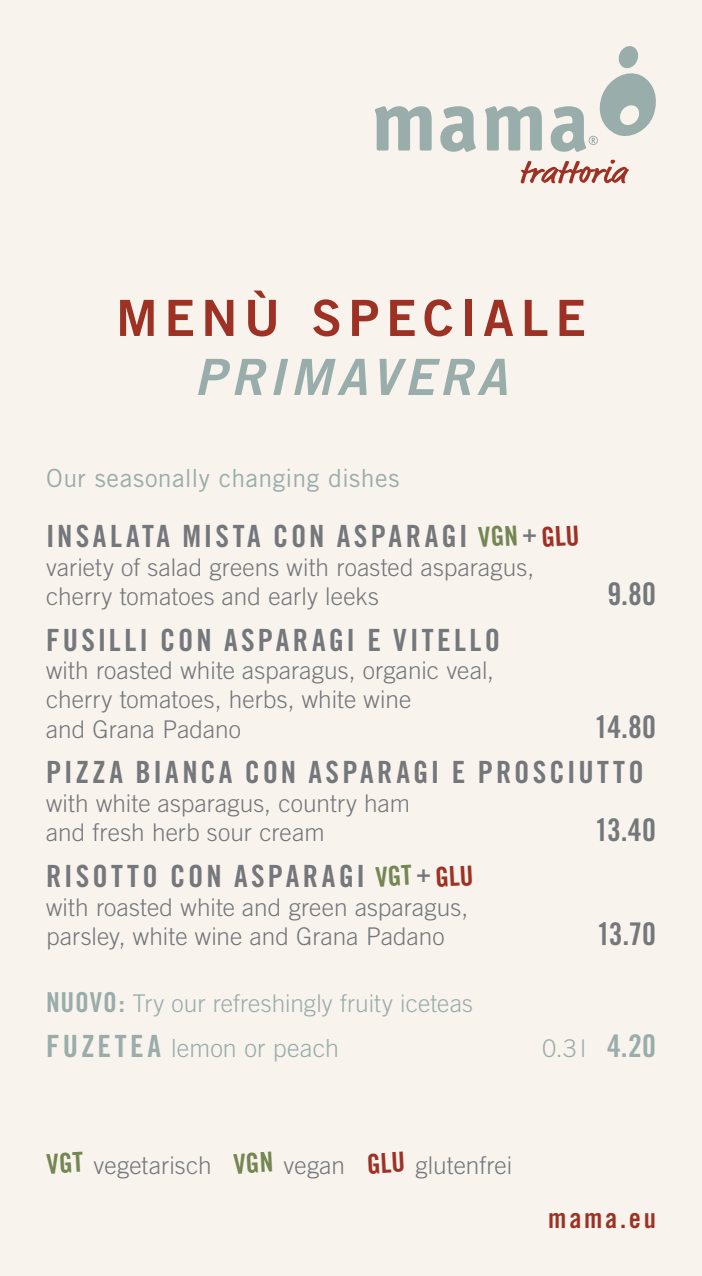
<style>
.page{position:relative;width:702px;height:1276px;background:#f9f3ed}
.page>*{position:absolute;margin:0;border:0;box-sizing:border-box;transform-origin:0 0}
.t1{font:50px "Trade Gothic Bold Two";letter-spacing:.13em;color:#9d3224}
.t2{font:italic 50px "Trade Gothic Bold Two";letter-spacing:.095em;color:#99adab}
.t3{font:31.25px "Trade Gothic Bold Cond Twenty";letter-spacing:-.01em;color:#74777b}
.t4{font:30.5px "Trade Gothic Bold Cond Twenty";letter-spacing:.1em;color:#74777b}
.t5{font:27.5px "Trade Gothic Bold Cond Twenty";letter-spacing:.095em;color:#9d3224}
.t6{font:25px "Trade Gothic";letter-spacing:.015em;color:#99adab}
.t7{font:300 25px "Trade Gothic";letter-spacing:.005em;color:#99adab}
.t8{font:25px "Trade Gothic Bold Cond Twenty";color:#74777b}
.t9{font:300 24.5px/29.5px "Trade Gothic";letter-spacing:.005em;color:#74777b}
.t10{font:300 24.5px "Trade Gothic";letter-spacing:.005em;color:#99adab}
.s1{font-family:"Trade Gothic Bold Cond Twenty";font-weight:400;font-size:27.5px}
.s2{font-family:"Trade Gothic Bold Cond Twenty";font-weight:400;font-size:30.5px}
.s3{font-family:"Trade Gothic Bold Cond Twenty";font-weight:400;font-size:31.25px}
</style>
<div class="page">
<svg style="left:520px;top:160px;width:108px;height:23px"></svg>
<svg style="left:375px;top:106px;width:56px;height:44px"></svg>
<svg style="left:440px;top:106px;width:36px;height:46px"></svg>
<svg style="left:485px;top:106px;width:57px;height:44px"></svg>
<svg style="left:550px;top:46px;width:106px;height:106px"></svg>
<h1 class="t1" style="left:116px;top:287px;width:471px">MENÙ SPECIALE</h1>
<h1 class="t2" style="left:194px;top:346px;width:314px">PRIMAVERA</h1>
<p class="t6" style="left:46px;top:463px;width:355px">Our seasonally changing dishes</p>
<p class="t4" style="left:46px;top:517px;width:423px">INSALATA MISTA CON ASPARAGI</p>
<p class="t8" style="left:522px;top:518px;width:16px">+</p>
<p class="t9" style="left:46px;top:552px;width:489px">variety of salad greens with roasted asparagus, cherry tomatoes and early leeks</p>
<p class="t3" style="left:607px;top:575px;width:50px">9.80</p>
<p class="t4" style="left:46px;top:621px;width:455px">FUSILLI CON ASPARAGI E VITELLO</p>
<p class="t9" style="left:46px;top:656px;width:449px">with roasted white asparagus, organic veal, cherry tomatoes, herbs, white wine<br>and Grana Padano</p>
<p class="t3" style="left:594px;top:707px;width:63px">14.80</p>
<p class="t4" style="left:46px;top:753px;width:599px">PIZZA BIANCA CON ASPARAGI E PROSCIUTTO</p>
<p class="t9" style="left:46px;top:788px;width:365px">with white asparagus, country ham and fresh herb sour cream</p>
<p class="t3" style="left:594px;top:811px;width:63px">13.40</p>
<p class="t4" style="left:46px;top:857px;width:320px">RISOTTO CON ASPARAGI</p>
<p class="t8" style="left:416px;top:857px;width:16px">+</p>
<p class="t9" style="left:46px;top:892px;width:423px">with roasted white and green asparagus, parsley, white wine and Grana Padano</p>
<p class="t3" style="left:596px;top:915px;width:61px">13.70</p>
<p class="t10" style="left:46px;top:988px;width:428px"><span class="s1">NUOVO:</span> Try our refreshingly fruity iceteas</p>
<p class="t7" style="left:46px;top:1033px;width:294px"><span class="s2">FUZETEA</span> lemon or peach</p>
<p class="t10" style="left:542px;top:1034px;width:115px">0.3 l <span class="s3">4.20</span></p>
<p class="t9" style="left:94px;top:1150px;width:119px">vegetarisch</p>
<p class="t9" style="left:283px;top:1150px;width:63px">vegan</p>
<p class="t9" style="left:415px;top:1150px;width:98px">glutenfrei</p>
<p class="t5" style="left:548px;top:1201px;width:109px">mama.eu</p>
</div>
